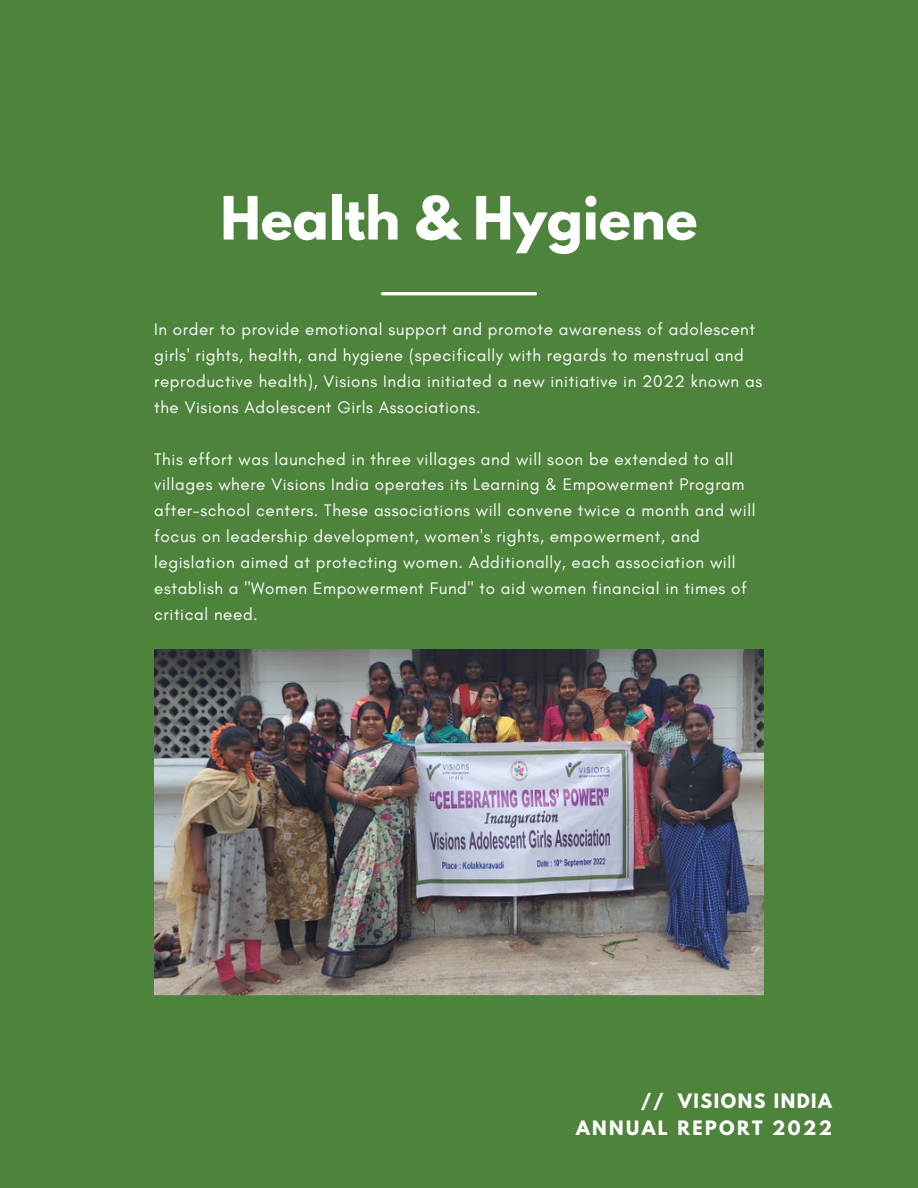
<style>
.page{position:relative;width:918px;height:1188px;background:#4e833c}
.page>*{position:absolute;margin:0;border:0;box-sizing:border-box;transform-origin:0 0}
.t1{font:700 52.8px "League Spartan";color:#fff}
.t2{font:700 17.55px "League Spartan";letter-spacing:.135em;color:#fff}
.t3{font:700 17.55px "League Spartan";letter-spacing:.09em;color:#fff}
.t4{font:16.95px/25.8px "Glacial Indifference";letter-spacing:.035em;color:#fff}
</style>
<div class="page">
<hr style="left:383px;top:292px;width:153px;height:3px;background:#fff">
<img style="left:154px;top:649px;width:610px;height:347px">
<h1 class="t1" style="left:220px;top:192px;width:479px">Health &amp; Hygiene</h1>
<p class="t4" style="left:154px;top:316px;width:610px">In order to provide emotional support and promote awareness of adolescent girls' rights, health, and hygiene (specifically with regards to menstrual and reproductive health), Visions India initiated a new initiative in 2022 known as the Visions Adolescent Girls Associations.</p>
<p class="t4" style="left:154px;top:446px;width:603px">This effort was launched in three villages and will soon be extended to all villages where Visions India operates its Learning &amp; Empowerment Program after-school centers. These associations will convene twice a month and will focus on leadership development, women's rights, empowerment, and legislation aimed at protecting women. Additionally, each association will establish a "Women Empowerment Fund" to aid women financial in times of critical need.</p>
<p class="t3" style="left:641px;top:1092px;width:193px">// VISIONS INDIA</p>
<p class="t2" style="left:576px;top:1120px;width:257px">ANNUAL REPORT 2022</p>
</div>
